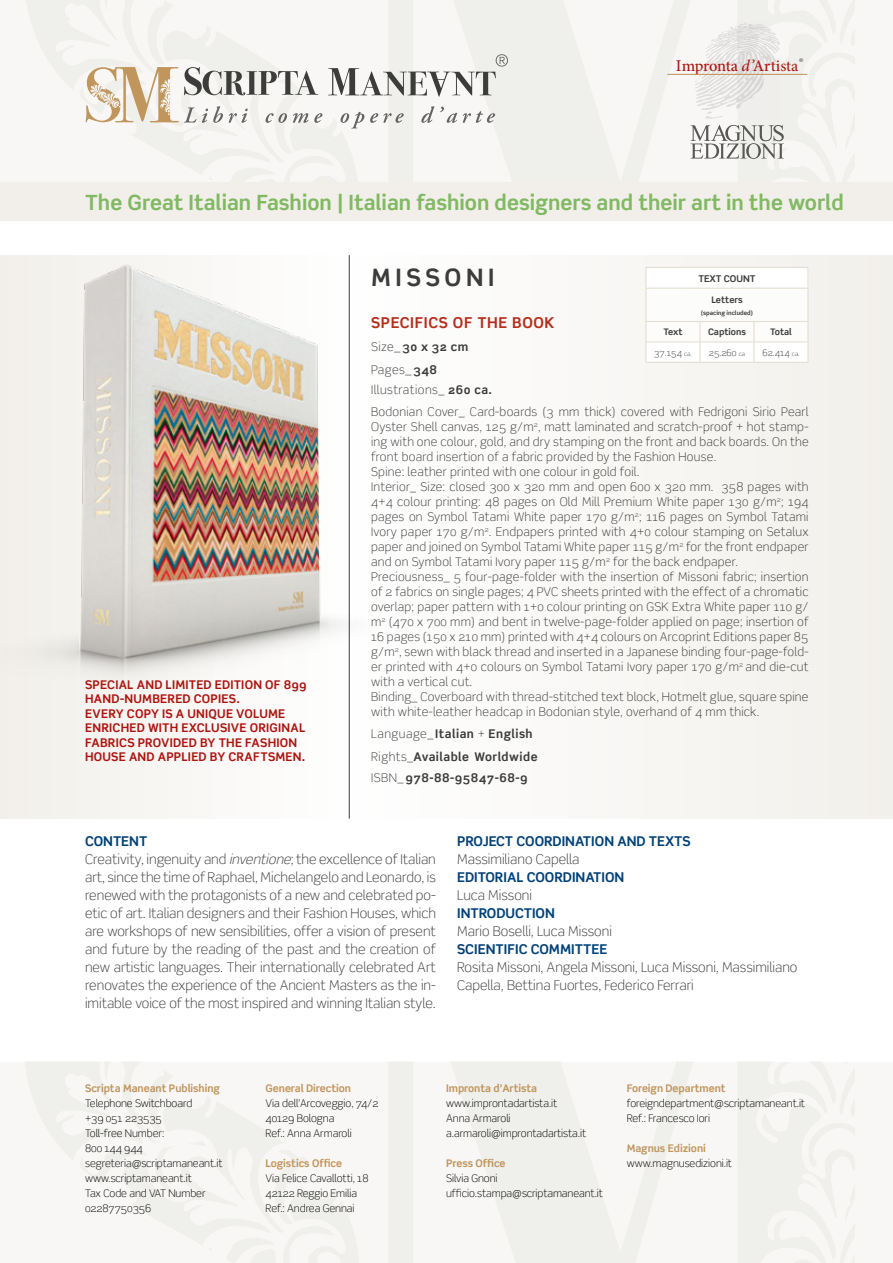
<style>
.page{position:relative;width:893px;height:1263px;background:#fff}
.page>*{position:absolute;margin:0;border:0;box-sizing:border-box;transform-origin:0 0}
.t1{font:700 24px "Scene";letter-spacing:.19em;color:#3c3c3b}
.t2{font:700 21px "Scene";color:#81b963}
.t3{font:500 16.5px "Minion Pro";letter-spacing:-.01em;color:#ac1410}
.t4{font:700 15px "Scene";letter-spacing:.04em;color:#b42e1d}
.t5{font:300 13.5px/18px "Scene";color:#3c3c3b}
.t6{font:700 13.5px "Scene";color:#004177}
.t7{font:300 12px/15px "Scene";letter-spacing:.02em;color:#3c3c3b}
.t8{font:700 12px/14.4px "Scene";letter-spacing:.02em;color:#ac1410}
.t9{font:700 12px/22.6px "Scene";letter-spacing:.04em;color:#3c3c3b}
.t10{font:300 10.5px/15px "Scene";letter-spacing:-.005em;color:#000}
.t11{font:700 10.5px "Scene";letter-spacing:-.005em;color:#c0965c}
.t12{font:700 9.3px "Scene";color:#3c3c3b}
.t13{font:300 9px "Scene";color:#3c3c3b}
.t14{font:700 9px "Scene";color:#3c3c3b}
.t15{font:700 6px "Scene";color:#3c3c3b}
.s1{font-style:italic}
.s2{font-weight:400}
.s3{font-weight:400;font-size:15px;color:#646363}
.s4{font-weight:700}
.s5{font-weight:300}
.s6{font-size:6px}
.s7{font-weight:700;color:#004177}
</style>
<div class="page">
<svg style="left:360px;top:0;width:533px;height:183px;fill:#f8f7f5"></svg>
<svg style="left:12px;top:0;width:348px;height:183px;fill:#f8f7f5"></svg>
<div style="left:0;top:183px;width:893px;height:38px;background:#f2efea"></div>
<svg style="left:388px;top:1062px;width:468px;height:201px;fill:#f8f7f5"></svg>
<svg style="left:24px;top:1062px;width:336px;height:201px;fill:#f8f7f5"></svg>
<svg style="left:86px;top:54px;width:422px;height:75px"></svg>
<svg style="left:694px;top:23px;width:87px;height:96px"></svg>
<hr style="left:668px;top:74px;width:139px;height:1px;background:#c0965c">
<svg style="left:690px;top:125px;width:94px;height:34px"></svg>
<hr style="left:349px;top:255px;width:1px;height:564px;background:#3c3c3b">
<div style="left:0;top:255px;width:349px;height:564px;background:#f8f7f4"></div>
<div style="left:350px;top:255px;width:543px;height:564px;background:#f9f8f5"></div>
<div style="left:646px;top:267px;width:162px;height:21px;background:#fff"></div>
<hr style="left:807px;top:342px;width:2px;height:20px;background:#e4dfd4">
<hr style="left:645px;top:362px;width:55px;height:1px;background:#e4dfd4">
<hr style="left:700px;top:362px;width:54px;height:1px;background:#e4dfd4">
<hr style="left:754px;top:362px;width:55px;height:1px;background:#e4dfd4">
<hr style="left:807px;top:322px;width:2px;height:20px;background:#e4dfd4">
<svg style="left:645px;top:322px;width:163px;height:40px"></svg>
<hr style="left:645px;top:267px;width:55px;height:1px;background:#e4dfd4">
<hr style="left:645px;top:268px;width:2px;height:20px;background:#e4dfd4">
<hr style="left:700px;top:267px;width:54px;height:1px;background:#e4dfd4">
<hr style="left:754px;top:267px;width:55px;height:1px;background:#e4dfd4">
<hr style="left:807px;top:268px;width:2px;height:20px;background:#e4dfd4">
<hr style="left:645px;top:288px;width:55px;height:1px;background:#e4dfd4">
<hr style="left:645px;top:289px;width:2px;height:32px;background:#e4dfd4">
<hr style="left:700px;top:288px;width:54px;height:1px;background:#e4dfd4">
<hr style="left:754px;top:288px;width:55px;height:1px;background:#e4dfd4">
<hr style="left:807px;top:289px;width:2px;height:32px;background:#e4dfd4">
<hr style="left:645px;top:321px;width:55px;height:1px;background:#e4dfd4">
<hr style="left:700px;top:321px;width:54px;height:1px;background:#e4dfd4">
<hr style="left:754px;top:321px;width:55px;height:1px;background:#e4dfd4">
<img style="left:0;top:255px;width:353px;height:482px">
<h3 class="t3" style="left:676px;top:54px;width:129px">Impronta <span class="s1">d’</span>Arti<span class="s2">sta</span><span class="s3">®</span></h3>
<h2 class="t2" style="left:85px;top:189px;width:760px">The Great Italian Fashion | Italian fashion designers and their art in the world</h2>
<p class="t8" style="left:85px;top:677px;width:223px">SPECIAL AND LIMITED EDITION OF 899<br>HAND-NUMBERED COPIES.<br>EVERY COPY IS A UNIQUE VOLUME<br>ENRICHED WITH EXCLUSIVE ORIGINAL<br>FABRICS PROVIDED BY THE FASHION<br>HOUSE AND APPLIED BY CRAFTSMEN.</p>
<h1 class="t1" style="left:371px;top:262px;width:125px">MISSONI</h1>
<p class="t4" style="left:371px;top:314px;width:185px">SPECIFICS OF THE BOOK</p>
<p class="t7" style="left:371px;top:336px;width:99px;line-height:22.5px">Size_ <span class="s4">30 x 32 cm<br></span>Pages_ <span class="s4">348</span></p>
<p class="t7" style="left:371px;top:379px;width:439px;line-height:21.3px">Illustrations_ <span class="s4">260 ca.<br></span>Bodonian Cover_ Card-boards (3 mm thick) covered with Fedrigoni Sirio Pearl</p>
<p class="t7" style="left:371px;top:419px;width:439px">Oyster Shell canvas, 125 g/m<sup>2</sup>, matt laminated and scratch-proof + hot stamp&shy;ing with one colour, gold, and dry stamping on the front and back boards. On the front board insertion of a fabric provided by the Fashion House.<br>Spine: leather printed with one colour in gold foil.<br>Interior_ Size: closed 300 x 320 mm and open 600 x 320 mm. 358 pages with 4+4 colour printing: 48 pages on Old Mill Premium White paper 130 g/m<sup>2</sup>; 194 pages on Symbol Tatami White paper 170 g/m<sup>2</sup>; 116 pages on Symbol Tatami Ivory paper 170 g/m<sup>2</sup>. Endpapers printed with 4+0 colour stamping on Setalux paper and joined on Symbol Tatami White paper 115 g/m<sup>2</sup> for the front endpaper and on Symbol Tatami Ivory paper 115 g/m<sup>2</sup> for the back endpaper.<br>Preciousness_ 5 four-page-folder with the insertion of Missoni fabric; insertion of 2 fabrics on single pages; 4 PVC sheets printed with the effect of a chromatic overlap; paper pattern with 1+0 colour printing on GSK Extra White paper 110 g/ m<sup>2</sup> (470 x 700 mm) and bent in twelve-page-folder applied on page; insertion of 16 pages (150 x 210 mm) printed with 4+4 colours on Arcoprint Editions paper 85 g/m<sup>2</sup>, sewn with black thread and inserted in a Japanese binding four-page-fold&shy;er printed with 4+0 colours on Symbol Tatami Ivory paper 170 g/m<sup>2</sup> and die-cut with a vertical cut.<br>Binding_ Coverboard with thread-stitched text block, Hotmelt glue, square spine with white-leather headcap in Bodonian style, overhand of 4 mm thick.</p>
<p class="t9" style="left:371px;top:723px;width:168px"><span class="s5">Language_</span> Italian <span class="s5">+</span> English<br><span class="s5">Rights_</span>Available Worldwide</p>
<p class="t9" style="left:371px;top:767px;width:158px"><span class="s5">ISBN_</span> 978-88-95847-68-9</p>
<p class="t12" style="left:698px;top:272px;width:59px">TEXT COUNT</p>
<p class="t14" style="left:711px;top:294px;width:33px">Letters</p>
<p class="t15" style="left:701px;top:309px;width:54px">(spacing included)</p>
<p class="t14" style="left:663px;top:326px;width:20px">Text</p>
<p class="t14" style="left:708px;top:326px;width:39px">Captions</p>
<p class="t14" style="left:770px;top:326px;width:23px">Total</p>
<p class="t13" style="left:654px;top:347px;width:39px">37.154 <span class="s6">ca.</span></p>
<p class="t13" style="left:709px;top:347px;width:38px">25.260 <span class="s6">ca</span></p>
<p class="t13" style="left:762px;top:347px;width:39px">62.414 <span class="s6">ca.</span></p>
<p class="t5" style="left:85px;top:832px;width:352px"><span class="s7">CONTENT<br></span>Creativity, ingenuity and <span class="s1">inventione</span>; the excellence of Italian art, since the time of Raphael, Michelangelo and Leonardo, is renewed with the protagonists of a new and celebrated po&shy;etic of art. Italian designers and their Fashion Houses, which are workshops of new sensibilities, offer a vision of present and future by the reading of the past and the creation of new artistic languages. Their internationally celebrated Art renovates the experience of the Ancient Masters as the in&shy;imitable voice of the most inspired and winning Italian style.</p>
<p class="t6" style="left:457px;top:833px;width:235px">PROJECT COORDINATION AND TEXTS</p>
<p class="t5" style="left:457px;top:850px;width:124px">Massimiliano Capella</p>
<p class="t6" style="left:457px;top:869px;width:169px">EDITORIAL COORDINATION</p>
<p class="t5" style="left:457px;top:886px;width:76px">Luca Missoni</p>
<p class="t6" style="left:457px;top:905px;width:99px">INTRODUCTION</p>
<p class="t5" style="left:457px;top:922px;width:156px">Mario Boselli, Luca Missoni</p>
<p class="t6" style="left:457px;top:941px;width:152px">SCIENTIFIC COMMITTEE</p>
<p class="t5" style="left:457px;top:958px;width:342px">Rosita Missoni, Angela Missoni, Luca Missoni, Massimiliano<br>Capella, Bettina Fuortes, Federico Ferrari</p>
<p class="t11" style="left:85px;top:1081px;width:136px">Scripta Maneant Publishing</p>
<p class="t10" style="left:85px;top:1095px;width:139px">Telephone Switchboard<br>+39 051 223535<br>Toll-free Number:<br>800 144 944 segreteria@scriptamaneant.it www.scriptamaneant.it<br>Tax Code and VAT Number<br>02287750356</p>
<p class="t11" style="left:266px;top:1081px;width:87px">General Direction</p>
<p class="t10" style="left:266px;top:1095px;width:114px">Via dell’Arcoveggio, 74/2<br>40129 Bologna<br>Ref.: Anna Armaroli</p>
<p class="t11" style="left:266px;top:1156px;width:78px">Logistics Office</p>
<p class="t10" style="left:266px;top:1170px;width:104px">Via Felice Cavallotti, 18<br>42122 Reggio Emilia<br>Ref.: Andrea Gennai</p>
<p class="t11" style="left:446px;top:1081px;width:92px">Impronta d’Artista</p>
<p class="t10" style="left:446px;top:1095px;width:142px">www.improntadartista.it<br>Anna Armaroli a.armaroli@improntadartista.it</p>
<p class="t11" style="left:446px;top:1156px;width:61px">Press Office</p>
<p class="t10" style="left:446px;top:1171px;width:158px">Silvia Gnoni ufficio.stampa@scriptamaneant.it</p>
<p class="t11" style="left:627px;top:1081px;width:100px">Foreign Department</p>
<p class="t10" style="left:627px;top:1096px;width:180px">foreigndepartment@scriptamaneant.it<br>Ref.: Francesco Iori</p>
<p class="t11" style="left:627px;top:1141px;width:81px">Magnus Edizioni</p>
<p class="t10" style="left:627px;top:1156px;width:107px">www.magnusedizioni.it</p>
</div>
